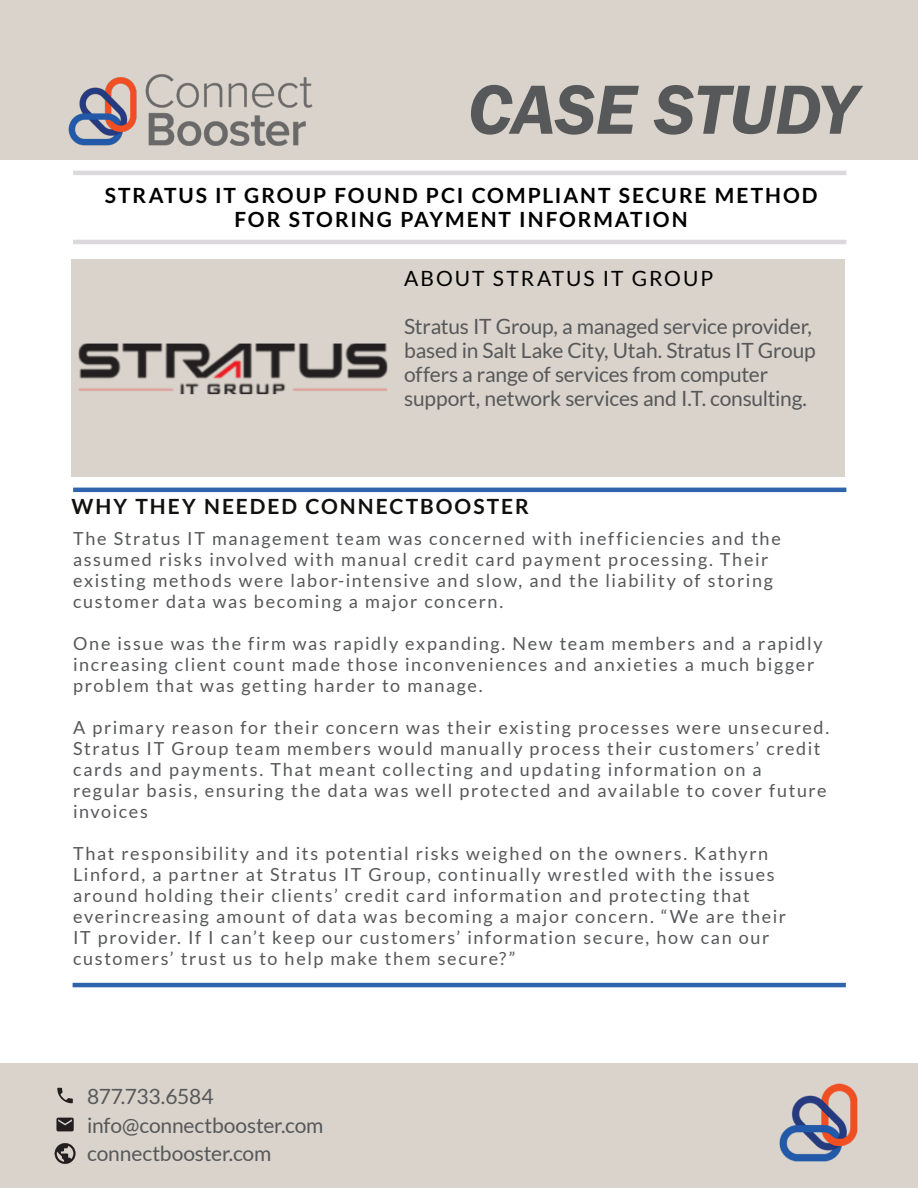
<style>
.page{position:relative;width:918px;height:1188px;background:#fff}
.page>*{position:absolute;margin:0;border:0;box-sizing:border-box;transform-origin:0 0}
.t1{font:italic 600 72px "Franklin Gothic";letter-spacing:-.01em;color:#57585a}
.Intro_Text{font:21px/28.5px "Lato";letter-spacing:-.01em;color:#57585a}
.Sub-Headline{font:700 21px/24px "Lato";letter-spacing:.09em;color:#000;text-align:center}
.Second_Level_Heading{font:21px "Lato";letter-spacing:-.015em;color:#57585a}
.Second_Level_Heading-2{font:700 21px "Lato";letter-spacing:.095em;color:#10110f}
.Second_Level_Heading-3{font:21px "Lato";letter-spacing:.095em;color:#000}
.Reg_Paragraph_Text{font:18px/21px "Lato";letter-spacing:.09em;color:#57585a}
</style>
<div class="page">
<div style="left:0;top:0;width:918px;height:160px;background:#d9d3cb"></div>
<div style="left:72px;top:259px;width:773px;height:217px;background:#d9d3cb"></div>
<hr style="left:73px;top:171px;width:773px;height:4px;background:#dbd9db">
<hr style="left:73px;top:240px;width:773px;height:4px;background:#dbd9db">
<img style="left:68px;top:74px;width:245px;height:72px">
<div style="left:0;top:1064px;width:918px;height:124px;background:#d9d3cb"></div>
<svg style="left:55px;top:1143px;width:20px;height:21px"></svg>
<svg style="left:56px;top:1118px;width:18px;height:13px"></svg>
<svg style="left:57px;top:1088px;width:16px;height:15px"></svg>
<img style="left:779px;top:1083px;width:79px;height:79px">
<hr style="left:73px;top:488px;width:773px;height:4px;background:#2f63ab">
<hr style="left:73px;top:983px;width:773px;height:4px;background:#2f63ab">
<img style="left:78px;top:343px;width:310px;height:52px">
<h1 class="t1" style="left:468px;top:63px;width:390px">CASE STUDY</h1>
<p class="Sub-Headline" style="left:105px;top:183px;width:714px">STRATUS IT GROUP FOUND PCI COMPLIANT SECURE METHOD<br>FOR STORING PAYMENT INFORMATION</p>
<p class="Second_Level_Heading-3" style="left:404px;top:267px;width:310px">ABOUT STRATUS IT GROUP</p>
<p class="Second_Level_Heading" style="left:404px;top:315px;width:409px">Stratus IT Group, a managed service provider,</p>
<p class="Intro_Text" style="left:404px;top:336px;width:413px">based in Salt Lake City, Utah. Stratus IT Group</p>
<p class="Intro_Text" style="left:404px;top:363px;width:404px;line-height:24px">offers a range of services from computer support, network services and I.T. consulting.</p>
<p class="Second_Level_Heading-2" style="left:72px;top:495px;width:459px">WHY THEY NEEDED CONNECTBOOSTER</p>
<p class="Reg_Paragraph_Text" style="left:73px;top:528px;width:709px">The Stratus IT management team was concerned with inefficiencies and the assumed risks involved with manual credit card payment processing. Their existing methods were labor-intensive and slow, and the liability of storing customer data was becoming a major concern.</p>
<p class="Reg_Paragraph_Text" style="left:73px;top:633px;width:751px">One issue was the firm was rapidly expanding. New team members and a rapidly increasing client count made those inconveniences and anxieties a much bigger problem that was getting harder to manage.</p>
<p class="Reg_Paragraph_Text" style="left:73px;top:717px;width:758px">A primary reason for their concern was their existing processes were unsecured.<br>Stratus IT Group team members would manually process their customers’ credit cards and payments. That meant collecting and updating information on a regular basis, ensuring the data was well protected and available to cover future invoices</p>
<p class="Reg_Paragraph_Text" style="left:73px;top:843px;width:715px">That responsibility and its potential risks weighed on the owners. Kathyrn Linford, a partner at Stratus IT Group, continually wrestled with the issues around holding their clients’ credit card information and protecting that everincreasing amount of data was becoming a major concern. “We are their IT provider. If I can’t keep our customers’ information secure, how can our customers’ trust us to help make them secure?”</p>
<p class="Intro_Text" style="left:87px;top:1082px;width:238px">877.733.6584 info@connectbooster.com connectbooster.com</p>
</div>
